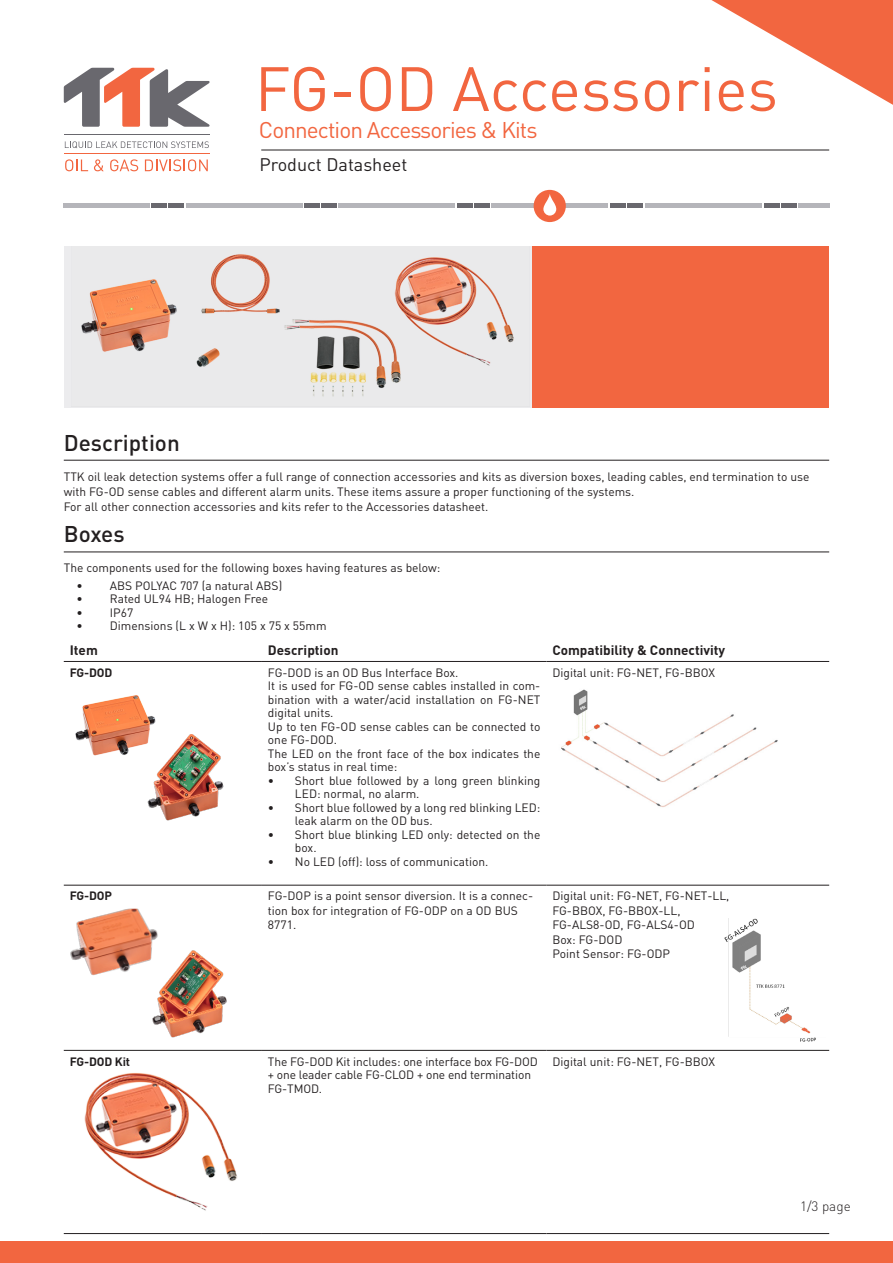
<style>
.page{position:relative;width:893px;height:1263px;background:#fff}
.page>*{position:absolute;margin:0;border:0;box-sizing:border-box;transform-origin:0 0}
.t1{font:61.5px "DINOT";color:#f26640}
.t2{font:22.5px "DINOT";letter-spacing:-.04em;color:#f26640}
.t3{font:500 22.5px "DINOT";color:#231f20}
.t4{font:18px "DINOT";color:#231f20}
.t5{font:700 13.5px "DINOT";color:#231f20}
.t6{font:300 13.5px "DINOT";color:#231f20}
.t7{font:12px/13.5px "DINOT";color:#231f20}
.t8{font:700 12px "DINOT";letter-spacing:-.01em;color:#231f20}
</style>
<div class="page">
<div style="left:531px;top:247px;width:298px;height:161px;background:#f26640"></div>
<div style="left:0;top:1242px;width:893px;height:21px;background:#f26640"></div>
<hr style="left:261px;top:150px;width:568px;height:1px;background:#231f20">
<hr style="left:64px;top:204px;width:86px;height:4px;background:#b5b5ba">
<hr style="left:151px;top:204px;width:16px;height:4px;background:#69686e">
<hr style="left:186px;top:204px;width:117px;height:4px;background:#b5b5ba">
<hr style="left:169px;top:204px;width:15px;height:4px;background:#69686e">
<hr style="left:304px;top:204px;width:16px;height:4px;background:#69686e">
<hr style="left:339px;top:204px;width:116px;height:4px;background:#b5b5ba">
<hr style="left:321px;top:204px;width:16px;height:4px;background:#69686e">
<hr style="left:457px;top:204px;width:15px;height:4px;background:#69686e">
<hr style="left:491px;top:204px;width:117px;height:4px;background:#b5b5ba">
<hr style="left:474px;top:204px;width:16px;height:4px;background:#69686e">
<hr style="left:610px;top:204px;width:16px;height:4px;background:#69686e">
<hr style="left:628px;top:204px;width:15px;height:4px;background:#69686e">
<hr style="left:798px;top:204px;width:31px;height:4px;background:#b5b5ba">
<hr style="left:781px;top:204px;width:15px;height:4px;background:#69686e">
<hr style="left:645px;top:204px;width:117px;height:4px;background:#b5b5ba">
<hr style="left:764px;top:204px;width:15px;height:4px;background:#69686e">
<div style="left:534px;top:190px;width:32px;height:32px;background:#f26640;border-radius:50%"></div>
<svg style="left:543px;top:194px;width:13px;height:22px"></svg>
<svg style="left:711px;top:0;width:182px;height:105px"></svg>
<img style="left:64px;top:247px;width:467px;height:161px">
<svg style="left:64px;top:68px;width:146px;height:59px"></svg>
<hr style="left:64px;top:135px;width:145px;height:1px;background:#69686e">
<hr style="left:64px;top:153px;width:145px;height:1px;background:#f26640">
<svg style="left:65px;top:141px;width:144px;height:7px"></svg>
<svg style="left:65px;top:159px;width:23px;height:12px"></svg>
<svg style="left:94px;top:159px;width:10px;height:12px"></svg>
<svg style="left:110px;top:159px;width:28px;height:12px"></svg>
<svg style="left:145px;top:159px;width:63px;height:12px"></svg>
<hr style="left:64px;top:460px;width:765px;height:1px;background:#231f20">
<hr style="left:64px;top:552px;width:765px;height:1px;background:#231f20">
<svg style="left:64px;top:884px;width:765px;height:166px"></svg>
<hr style="left:64px;top:661px;width:198px;height:1px;background:#231f20">
<hr style="left:262px;top:661px;width:284px;height:1px;background:#231f20">
<hr style="left:546px;top:661px;width:283px;height:1px;background:#231f20">
<hr style="left:64px;top:885px;width:198px;height:1px;background:#231f20">
<hr style="left:262px;top:885px;width:284px;height:1px;background:#231f20">
<hr style="left:546px;top:885px;width:283px;height:1px;background:#231f20">
<hr style="left:64px;top:1050px;width:198px;height:1px;background:#231f20">
<hr style="left:262px;top:1050px;width:284px;height:1px;background:#231f20">
<hr style="left:546px;top:1050px;width:283px;height:1px;background:#231f20">
<hr style="left:64px;top:1233px;width:198px;height:1px;background:#231f20">
<hr style="left:262px;top:1233px;width:284px;height:1px;background:#231f20">
<hr style="left:546px;top:1233px;width:283px;height:1px;background:#231f20">
<img style="left:724px;top:918px;width:102px;height:127px">
<img style="left:561px;top:689px;width:217px;height:118px">
<img style="left:68px;top:908px;width:96px;height:74px">
<img style="left:84px;top:1073px;width:154px;height:138px">
<img style="left:75px;top:695px;width:81px;height:61px">
<img style="left:137px;top:734px;width:87px;height:87px">
<img style="left:132px;top:945px;width:122px;height:103px">
<p class="t1" style="left:255px;top:47px;width:525px">FG-OD Accessories</p>
<p class="t2" style="left:259px;top:114px;width:280px">Connection Accessories &amp; Kits</p>
<p class="t4" style="left:259px;top:153px;width:150px">Product Datasheet</p>
<p class="t3" style="left:64px;top:427px;width:118px">Description</p>
<p class="t7" style="left:64px;top:469px;width:747px;line-height:15px">TTK oil leak detection systems offer a full range of connection accessories and kits as diversion boxes, leading cables, end termination to use with FG-OD sense cables and different alarm units. These items assure a proper functioning of the systems.</p>
<p class="t7" style="left:64px;top:500px;width:426px">For all other connection accessories and kits refer to the Accessories datasheet.</p>
<p class="t3" style="left:64px;top:519px;width:62px">Boxes</p>
<p class="t7" style="left:64px;top:560px;width:378px">The components used for the following boxes having features as below:</p>
<p class="t7" style="left:77px;top:578px;width:207px">• ABS POLYAC 707 (a natural ABS)</p>
<p class="t7" style="left:77px;top:592px;width:193px">• Rated UL94 HB; Halogen Free</p>
<p class="t7" style="left:77px;top:605px;width:58px">• IP67</p>
<p class="t7" style="left:77px;top:619px;width:252px">• Dimensions (L x W x H): 105 x 75 x 55mm</p>
<p class="t5" style="left:70px;top:641px;width:30px">Item</p>
<p class="t5" style="left:268px;top:641px;width:72px">Description</p>
<p class="t5" style="left:552px;top:641px;width:174px">Compatibility &amp; Connectivity</p>
<p class="t8" style="left:70px;top:664px;width:44px">FG-DOD</p>
<p class="t7" style="left:268px;top:665px;width:192px">FG-DOD is an OD Bus Interface Box.</p>
<p class="t7" style="left:268px;top:678px;width:274px;text-align:justify">It is used for FG-OD sense cables installed in com&shy;bination with a water/acid installation on FG-NET digital units.</p>
<p class="t7" style="left:268px;top:719px;width:274px">Up to ten FG-OD sense cables can be connected to one FG-DOD.</p>
<p class="t7" style="left:268px;top:746px;width:274px">The LED on the front face of the box indicates the box’s status in real time:</p>
<p class="t7" style="left:295px;top:773px;width:247px;text-indent:-27px">• Short blue followed by a long green blinking<br>LED: normal, no alarm.</p>
<p class="t7" style="left:295px;top:800px;width:247px;text-indent:-27px">• Short blue followed by a long red blinking LED: leak alarm on the OD bus.</p>
<p class="t7" style="left:295px;top:827px;width:247px;text-indent:-27px">• Short blue blinking LED only: detected on the box.</p>
<p class="t7" style="left:268px;top:854px;width:222px">• No LED (off): loss of communication.</p>
<p class="t7" style="left:552px;top:665px;width:164px">Digital unit: FG-NET, FG-BBOX</p>
<p class="t8" style="left:70px;top:888px;width:44px">FG-DOP</p>
<p class="t7" style="left:268px;top:888px;width:267px;line-height:14.4px">FG-DOP is a point sensor diversion. It is a connec&shy;tion box for integration of FG-ODP on a OD BUS<br>8771.</p>
<p class="t7" style="left:552px;top:889px;width:179px">Digital unit: FG-NET, FG-NET-LL,</p>
<p class="t7" style="left:552px;top:903px;width:130px">FG-BBOX, FG-BBOX-LL,</p>
<p class="t7" style="left:552px;top:917px;width:144px">FG-ALS8-OD, FG-ALS4-OD</p>
<p class="t7" style="left:552px;top:932px;width:72px">Box: FG-DOD</p>
<p class="t7" style="left:552px;top:946px;width:119px">Point Sensor: FG-ODP</p>
<p class="t8" style="left:70px;top:1053px;width:62px">FG-DOD Kit</p>
<p class="t7" style="left:268px;top:1054px;width:272px">The FG-DOD Kit includes: one interface box FG-DOD + one leader cable FG-CLOD + one end termination<br>FG-TMOD.</p>
<p class="t7" style="left:552px;top:1054px;width:164px">Digital unit: FG-NET, FG-BBOX</p>
<p class="t6" style="left:800px;top:1196px;width:52px">1/3 page</p>
</div>
